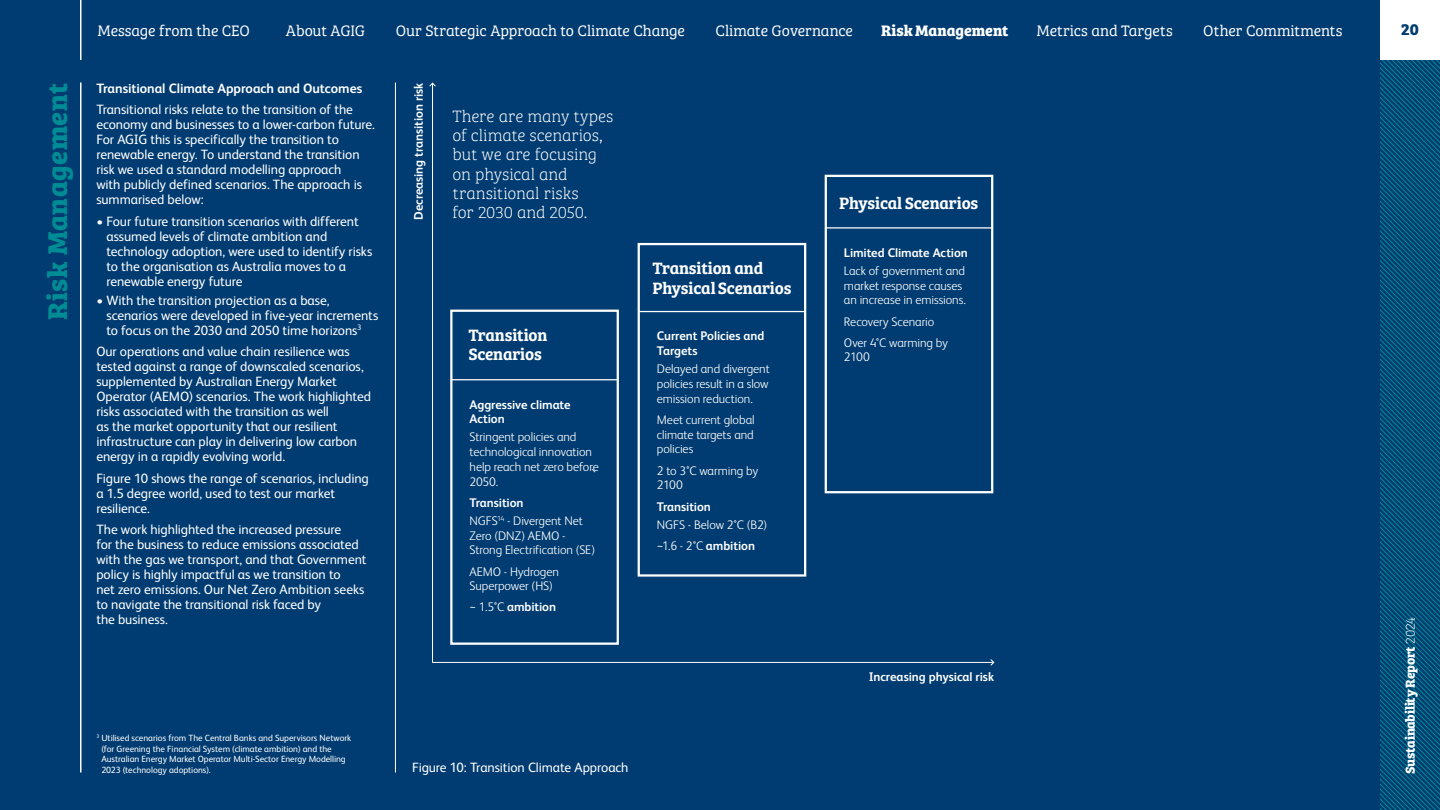
<style>
.page{position:relative;width:1440px;height:810px;background:#003c71}
.page>*{position:absolute;margin:0;border:0;box-sizing:border-box;transform-origin:0 0}
.t1{font:700 28.12px "Bree Serif";letter-spacing:.02em;color:#008c95}
.t2{font:17.02px/19.3px "Bree Serif Th";letter-spacing:-.005em;color:#fff}
.t3{font:17.02px/19.3px "Bree Serif Sb";letter-spacing:-.01em;color:#fff}
.t4{font:700 16.5px "Bree Serif";color:#003c71}
.t5{font:15.75px "Bree Serif Lt";letter-spacing:-.005em;color:#fff}
.t6{font:700 15.75px "Bree Serif";color:#fff}
.t7{font:13.5px/15px "FS Albert";letter-spacing:-.005em;color:#fff}
.t8{font:700 13.5px "FS Albert";letter-spacing:-.005em;color:#fff}
.t9{font:700 13.5px "Bree Serif";letter-spacing:-.02em;color:#fff}
.t10{font:300 12.45px/14.8px "FS Albert";letter-spacing:-.005em;color:#fff}
.t11{font:700 12.45px/14.8px "FS Albert";letter-spacing:-.005em;color:#fff}
.t12{font:9px/10.5px "FS Albert";letter-spacing:-.005em;color:#fff}
.s1{font-weight:700}
.s2{font-weight:300}
.s3{font-family:"Bree Serif Th";font-weight:400}
</style>
<div class="page">
<svg style="left:1380px;top:60px;width:60px;height:750px"></svg>
<div style="left:1380px;top:0;width:60px;height:60px;background:#fff"></div>
<hr style="left:80px;top:0;width:1px;height:60px;background:#fff">
<hr style="left:80px;top:82px;width:1px;height:690px;background:#fff">
<hr style="left:395px;top:82px;width:1px;height:690px;background:#fff">
<hr style="left:432px;top:83px;width:1px;height:579px;background:#fff">
<svg style="left:429px;top:82px;width:7px;height:5px"></svg>
<hr style="left:432px;top:662px;width:562px;height:1px;background:#fff">
<svg style="left:990px;top:659px;width:5px;height:7px"></svg>
<svg style="left:453px;top:379px;width:163px;height:94px"></svg>
<div style="left:450px;top:310px;width:169px;height:335px;border:2px solid #fff"></div>
<svg style="left:641px;top:311px;width:162px;height:2px"></svg>
<div style="left:638px;top:243px;width:168px;height:334px;border:2px solid #fff"></div>
<svg style="left:828px;top:227px;width:162px;height:2px"></svg>
<div style="left:825px;top:175px;width:168px;height:318px;border:2px solid #fff"></div>
<p class="t5" style="left:98px;top:19px;width:154px">Message from the CEO</p>
<p class="t5" style="left:286px;top:19px;width:81px">About AGIG</p>
<p class="t5" style="left:396px;top:19px;width:291px">Our Strategic Approach to Climate Change</p>
<p class="t5" style="left:716px;top:19px;width:139px">Climate Governance</p>
<p class="t6" style="left:881px;top:18px;width:129px">Risk Management</p>
<p class="t5" style="left:1037px;top:19px;width:138px">Metrics and Targets</p>
<p class="t5" style="left:1203px;top:19px;width:141px">Other Commitments</p>
<h1 class="t1" style="left:35px;top:320px;width:239px;rotate:-90deg">Risk Management</h1>
<p class="t8" style="left:96px;top:80px;width:267px">Transitional Climate Approach and Outcomes</p>
<p class="t7" style="left:96px;top:102px;width:280px">Transitional risks relate to the transition of the economy and businesses to a lower-carbon future.<br>For AGIG this is specifically the transition to renewable energy. To understand the transition risk we used a standard modelling approach<br>with publicly defined scenarios. The approach is summarised below:</p>
<p class="t7" style="left:106px;top:213px;width:267px;text-indent:-10px">• Four future transition scenarios with different assumed levels of climate ambition and technology adoption, were used to identify risks to the organisation as Australia moves to a renewable energy future</p>
<p class="t7" style="left:106px;top:293px;width:273px;text-indent:-10px">• With the transition projection as a base, scenarios were developed in five-year increments to focus on the 2030 and 2050 time horizons<sup>3</sup></p>
<p class="t7" style="left:96px;top:344px;width:276px">Our operations and value chain resilience was tested against a range of downscaled scenarios, supplemented by Australian Energy Market Operator (AEMO) scenarios. The work highlighted risks associated with the transition as well<br>as the market opportunity that our resilient infrastructure can play in delivering low carbon energy in a rapidly evolving world.</p>
<p class="t7" style="left:96px;top:470px;width:274px">Figure 10 shows the range of scenarios, including a 1.5 degree world, used to test our market resilience.</p>
<p class="t7" style="left:96px;top:522px;width:272px">The work highlighted the increased pressure<br>for the business to reduce emissions associated with the gas we transport, and that Government policy is highly impactful as we transition to<br>net zero emissions. Our Net Zero Ambition seeks to navigate the transitional risk faced by<br>the business.</p>
<p class="t11" style="left:411px;top:220px;width:139px;rotate:-90deg">Decreasing transition risk</p>
<p class="t2" style="left:453px;top:106px;width:162px">There are many types of climate scenarios, but we are focusing on physical and transitional risks<br>for 2030 and 2050.</p>
<p class="t3" style="left:468px;top:325px;width:81px">Transition<br>Scenarios</p>
<p class="t11" style="left:470px;top:397px;width:103px">Aggressive climate<br>Action</p>
<p class="t10" style="left:470px;top:430px;width:131px">Stringent policies and technological innovation help reach net zero before<br>2050.</p>
<p class="t10" style="left:470px;top:494px;width:115px;line-height:17.9px"><span class="s1">Transition<br></span>NGFS<sup>14</sup> - Divergent Net</p>
<p class="t10" style="left:470px;top:528px;width:127px">Zero (DNZ) AEMO -<br>Strong Electrification (SE)</p>
<p class="t10" style="left:470px;top:564px;width:91px">AEMO - Hydrogen<br>Superpower (HS)</p>
<p class="t11" style="left:470px;top:600px;width:88px"><span class="s2">~ 1.5°C</span> ambition</p>
<p class="t3" style="left:652px;top:258px;width:141px">Transition and<br>Physical Scenarios</p>
<p class="t11" style="left:657px;top:329px;width:109px">Current Policies and<br>Targets</p>
<p class="t10" style="left:657px;top:361px;width:114px;text-align:justify">Delayed and divergent policies result in a slow emission reduction.</p>
<p class="t10" style="left:657px;top:412px;width:99px;text-align:justify">Meet current global climate targets and policies</p>
<p class="t10" style="left:657px;top:463px;width:103px">2 to 3°C warming by<br>2100</p>
<p class="t11" style="left:657px;top:499px;width:56px">Transition</p>
<p class="t10" style="left:657px;top:514px;width:112px;line-height:21.2px">NGFS - Below 2°C (B2) ~1.6 - 2°C <span class="s1">ambition</span></p>
<p class="t12" style="left:101px;top:733px;width:251px;text-indent:-5px"><sup>3</sup> Utilised scenarios from The Central Banks and Supervisors Network (for Greening the Financial System (climate ambition) and the Australian Energy Market Operator Multi-Sector Energy Modelling 2023 (technology adoptions).</p>
<p class="t7" style="left:412px;top:760px;width:218px">Figure 10: Transition Climate Approach</p>
<p class="t3" style="left:839px;top:192px;width:141px">Physical Scenarios</p>
<p class="t11" style="left:844px;top:245px;width:126px">Limited Climate Action</p>
<p class="t10" style="left:844px;top:263px;width:123px">Lack of government and market response causes an increase in emissions.</p>
<p class="t10" style="left:844px;top:311px;width:106px;line-height:21.2px">Recovery Scenario<br>Over 4°C warming by</p>
<p class="t10" style="left:844px;top:350px;width:27px">2100</p>
<p class="t11" style="left:869px;top:670px;width:127px">Increasing physical risk</p>
<p class="t4" style="left:1401px;top:17px;width:19px">20</p>
<p class="t9" style="left:1400px;top:774px;width:158px;rotate:-90deg">Sustainability Report <span class="s3">2024</span></p>
</div>
